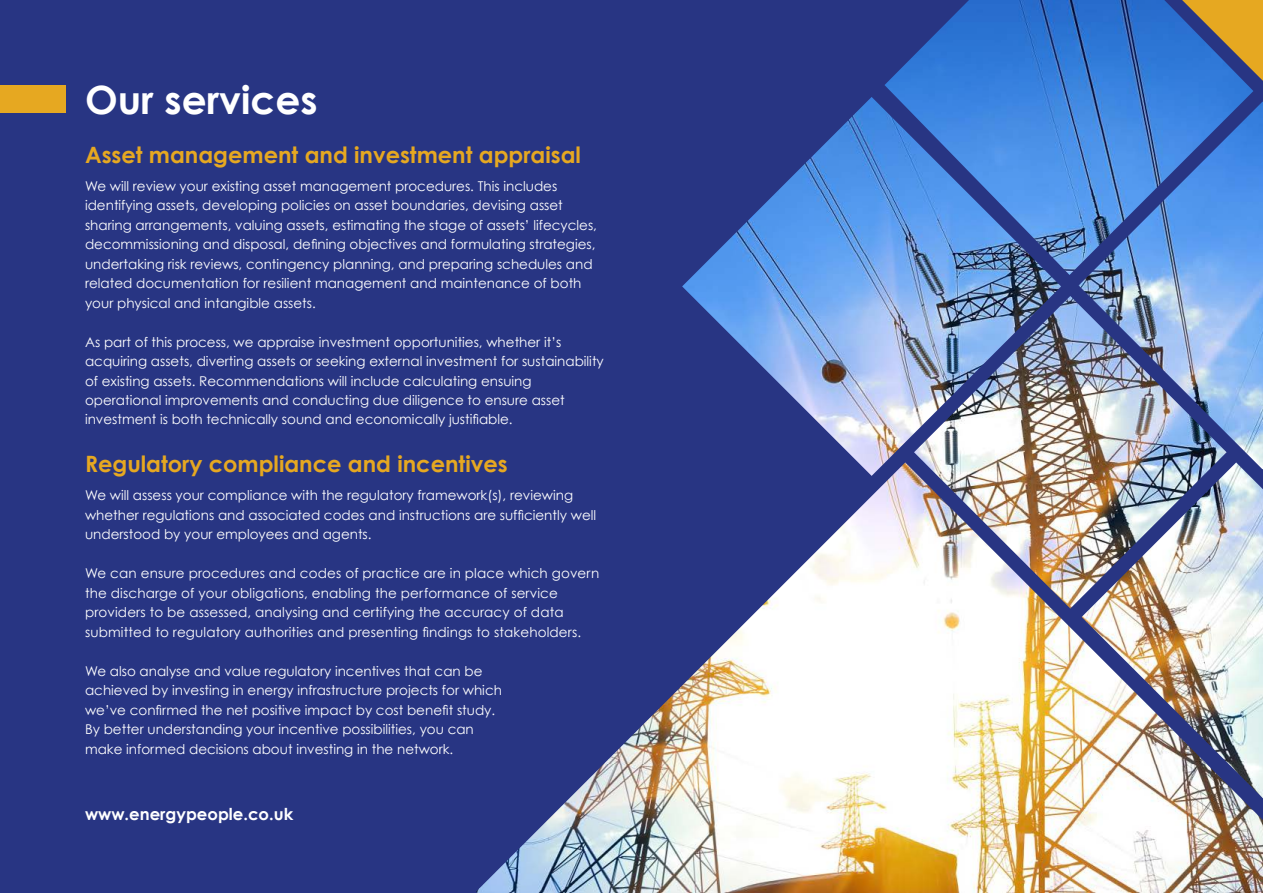
<style>
.page{position:relative;width:1263px;height:893px;background:#283583}
.page>*{position:absolute;margin:0;border:0;box-sizing:border-box;transform-origin:0 0}
.t1{font:700 39px "Century Gothic";color:#fff}
.t2{font:700 22.5px "Century Gothic";color:#e6a821}
.t3{font:700 16.5px "Century Gothic";color:#fff}
.t4{font:13.5px/19.5px "Century Gothic";color:#fff}
</style>
<div class="page">
<img style="left:476px;top:0;width:787px;height:893px">
<div style="left:0;top:85px;width:66px;height:28px;background:#e6a821"></div>
<svg style="left:1182px;top:0;width:81px;height:81px"></svg>
<h1 class="t1" style="left:85px;top:76px;width:234px">Our services</h1>
<h2 class="t2" style="left:85px;top:140px;width:497px">Asset management and investment appraisal</h2>
<p class="t4" style="left:85px;top:176px;width:513px">We will review your existing asset management procedures. This includes identifying assets, developing policies on asset boundaries, devising asset sharing arrangements, valuing assets, estimating the stage of assets’ lifecycles, decommissioning and disposal, defining objectives and formulating strategies, undertaking risk reviews, contingency planning, and preparing schedules and related documentation for resilient management and maintenance of both your physical and intangible assets.</p>
<p class="t4" style="left:85px;top:332px;width:520px">As part of this process, we appraise investment opportunities, whether it’s acquiring assets, diverting assets or seeking external investment for sustainability of existing assets. Recommendations will include calculating ensuing operational improvements and conducting due diligence to ensure asset investment is both technically sound and economically justifiable.</p>
<h2 class="t2" style="left:85px;top:450px;width:424px">Regulatory compliance and incentives</h2>
<p class="t4" style="left:85px;top:485px;width:513px">We will assess your compliance with the regulatory framework(s), reviewing whether regulations and associated codes and instructions are sufficiently well understood by your employees and agents.</p>
<p class="t4" style="left:85px;top:563px;width:516px">We can ensure procedures and codes of practice are in place which govern the discharge of your obligations, enabling the performance of service providers to be assessed, analysing and certifying the accuracy of data submitted to regulatory authorities and presenting findings to stakeholders.</p>
<p class="t4" style="left:85px;top:661px;width:418px">We also analyse and value regulatory incentives that can be achieved by investing in energy infrastructure projects for which we’ve confirmed the net positive impact by cost benefit study.<br>By better understanding your incentive possibilities, you can make informed decisions about investing in the network.</p>
<p class="t3" style="left:85px;top:804px;width:210px">www.energypeople.co.uk</p>
</div>
